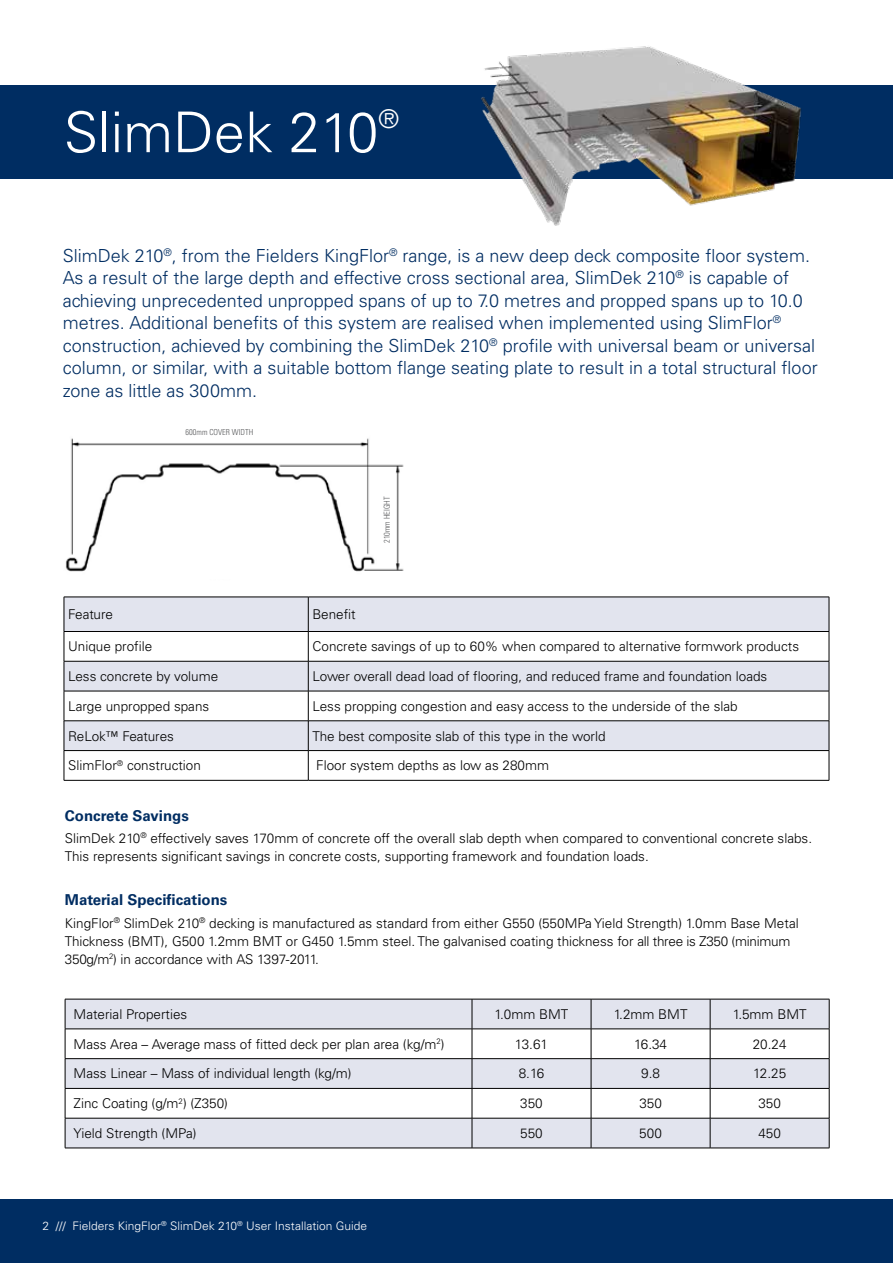
<style>
.page{position:relative;width:893px;height:1263px;background:#fff}
.page>*{position:absolute;margin:0;border:0;box-sizing:border-box;transform-origin:0 0}
.t1{font:300 56.25px "Univers LT Std";color:#fff}
.t2{font:300 18px/22.5px "Univers LT Std";color:#002d62}
.t3{font:700 15px "Univers LT Std";color:#002d62}
.t4{font:300 13.5px/18px "Univers LT Std";color:#000}
.t5{font:300 11.7px "Univers LT Std";color:#fff}
.t6{font:300 condensed 8.25px "Univers LT Std";color:#58595b}
</style>
<div class="page">
<div style="left:0;top:1199px;width:893px;height:64px;background:#002d62"></div>
<div style="left:309px;top:598px;width:520px;height:33px;background:#e2e4ee"></div>
<svg style="left:309px;top:632px;width:520px;height:148px"></svg>
<hr style="left:308px;top:597px;width:521px;height:1px;background:#000">
<hr style="left:829px;top:597px;width:1px;height:34px;background:#000">
<hr style="left:308px;top:631px;width:521px;height:1px;background:#000">
<svg style="left:829px;top:632px;width:1px;height:29px"></svg>
<hr style="left:308px;top:661px;width:521px;height:1px;background:#000">
<hr style="left:829px;top:661px;width:1px;height:30px;background:#000">
<hr style="left:308px;top:691px;width:521px;height:1px;background:#000">
<hr style="left:829px;top:691px;width:1px;height:30px;background:#000">
<hr style="left:308px;top:720px;width:521px;height:1px;background:#000">
<hr style="left:308px;top:750px;width:521px;height:1px;background:#000">
<svg style="left:64px;top:597px;width:245px;height:183px"></svg>
<svg style="left:829px;top:721px;width:1px;height:59px"></svg>
<hr style="left:64px;top:780px;width:244px;height:1px;background:#000">
<hr style="left:308px;top:780px;width:521px;height:1px;background:#000">
<img style="left:65px;top:438px;width:339px;height:134px">
<div style="left:166px;top:429px;width:106px;height:11px;background:#fff"></div>
<div style="left:147px;top:556px;width:144px;height:22px;background:#fff"></div>
<div style="left:384px;top:480px;width:10px;height:79px;background:#fff"></div>
<svg style="left:65px;top:1000px;width:765px;height:148px"></svg>
<hr style="left:65px;top:1088px;width:407px;height:1px;background:#000">
<hr style="left:65px;top:1088px;width:1px;height:30px;background:#000">
<hr style="left:472px;top:1088px;width:119px;height:1px;background:#000">
<hr style="left:472px;top:1088px;width:1px;height:30px;background:#000">
<hr style="left:591px;top:1088px;width:119px;height:1px;background:#000">
<hr style="left:591px;top:1088px;width:1px;height:30px;background:#000">
<hr style="left:710px;top:1088px;width:119px;height:1px;background:#000">
<hr style="left:710px;top:1088px;width:1px;height:30px;background:#000">
<hr style="left:829px;top:1088px;width:1px;height:30px;background:#000">
<hr style="left:65px;top:1118px;width:407px;height:1px;background:#000">
<hr style="left:65px;top:1118px;width:1px;height:30px;background:#000">
<hr style="left:472px;top:1118px;width:119px;height:1px;background:#000">
<hr style="left:472px;top:1118px;width:1px;height:30px;background:#000">
<hr style="left:591px;top:1118px;width:119px;height:1px;background:#000">
<hr style="left:591px;top:1118px;width:1px;height:30px;background:#000">
<hr style="left:710px;top:1118px;width:119px;height:1px;background:#000">
<hr style="left:710px;top:1118px;width:1px;height:30px;background:#000">
<hr style="left:829px;top:1118px;width:1px;height:30px;background:#000">
<hr style="left:65px;top:1148px;width:407px;height:1px;background:#000">
<hr style="left:472px;top:1148px;width:119px;height:1px;background:#000">
<hr style="left:591px;top:1148px;width:119px;height:1px;background:#000">
<hr style="left:710px;top:1148px;width:119px;height:1px;background:#000">
<hr style="left:65px;top:999px;width:407px;height:1px;background:#000">
<hr style="left:65px;top:999px;width:1px;height:30px;background:#000">
<hr style="left:472px;top:999px;width:119px;height:1px;background:#000">
<hr style="left:472px;top:999px;width:1px;height:30px;background:#000">
<hr style="left:591px;top:999px;width:119px;height:1px;background:#000">
<hr style="left:591px;top:999px;width:1px;height:30px;background:#000">
<hr style="left:710px;top:999px;width:119px;height:1px;background:#000">
<hr style="left:710px;top:999px;width:1px;height:30px;background:#000">
<hr style="left:829px;top:999px;width:1px;height:30px;background:#000">
<hr style="left:65px;top:1029px;width:407px;height:1px;background:#000">
<hr style="left:472px;top:1029px;width:119px;height:1px;background:#000">
<hr style="left:591px;top:1029px;width:119px;height:1px;background:#000">
<hr style="left:710px;top:1029px;width:119px;height:1px;background:#000">
<div style="left:0;top:85px;width:893px;height:94px;background:#002d62"></div>
<img style="left:481px;top:46px;width:321px;height:180px">
<h1 class="t1" style="left:64px;top:98px;width:337px">SlimDek 210<sup>®</sup></h1>
<p class="t2" style="left:63px;top:244px;width:756px">SlimDek 210<sup>®</sup>, from the Fielders KingFlor<sup>®</sup> range, is a new deep deck composite floor system.<br>As a result of the large depth and effective cross sectional area, SlimDek 210<sup>®</sup> is capable of achieving unprecedented unpropped spans of up to 7.0 metres and propped spans up to 10.0 metres. Additional benefits of this system are realised when implemented using SlimFlor<sup>® </sup>construction, achieved by combining the SlimDek 210<sup>®</sup> profile with universal beam or universal column, or similar, with a suitable bottom flange seating plate to result in a total structural floor zone as little as 300mm.</p>
<p class="t6" style="left:186px;top:427px;width:69px">600mm COVER WIDTH</p>
<p class="t6" style="left:382px;top:543px;width:48px;rotate:-90deg">210mm HEIGHT</p>
<p class="t4" style="left:68px;top:605px;width:46px">Feature</p>
<p class="t4" style="left:313px;top:605px;width:45px">Benefit</p>
<p class="t4" style="left:68px;top:637px;width:86px">Unique profile</p>
<p class="t4" style="left:313px;top:637px;width:488px">Concrete savings of up to 60% when compared to alternative formwork products</p>
<p class="t4" style="left:68px;top:667px;width:151px">Less concrete by volume</p>
<p class="t4" style="left:313px;top:667px;width:456px">Lower overall dead load of flooring, and reduced frame and foundation loads</p>
<p class="t4" style="left:68px;top:697px;width:143px">Large unpropped spans</p>
<p class="t4" style="left:313px;top:697px;width:427px">Less propping congestion and easy access to the underside of the slab</p>
<p class="t4" style="left:68px;top:727px;width:107px">ReLok™ Features</p>
<p class="t4" style="left:313px;top:727px;width:295px">The best composite slab of this type in the world</p>
<p class="t4" style="left:68px;top:756px;width:134px">SlimFlor<sup>®</sup> construction</p>
<p class="t4" style="left:316px;top:756px;width:234px">Floor system depths as low as 280mm</p>
<p class="t3" style="left:65px;top:806px;width:125px">Concrete Savings</p>
<p class="t4" style="left:65px;top:829px;width:749px">SlimDek 210<sup>®</sup> effectively saves 170mm of concrete off the overall slab depth when compared to conventional concrete slabs.<br>This represents significant savings in concrete costs, supporting framework and foundation loads.</p>
<p class="t3" style="left:65px;top:891px;width:164px">Material Specifications</p>
<p class="t4" style="left:65px;top:914px;width:735px">KingFlor<sup>®</sup> SlimDek 210<sup>®</sup> decking is manufactured as standard from either G550 (550MPa Yield Strength) 1.0mm Base Metal<br>Thickness (BMT), G500 1.2mm BMT or G450 1.5mm steel. The galvanised coating thickness for all three is Z350 (minimum<br>350g/m<sup>2</sup>) in accordance with AS 1397-2011.</p>
<p class="t4" style="left:74px;top:1005px;width:115px">Material Properties</p>
<p class="t4" style="left:495px;top:1005px;width:75px">1.0mm BMT</p>
<p class="t4" style="left:614px;top:1005px;width:75px">1.2mm BMT</p>
<p class="t4" style="left:733px;top:1005px;width:75px">1.5mm BMT</p>
<p class="t4" style="left:74px;top:1035px;width:372px">Mass Area – Average mass of fitted deck per plan area (kg/m<sup>2</sup>)</p>
<p class="t4" style="left:515px;top:1035px;width:35px">13.61</p>
<p class="t4" style="left:634px;top:1035px;width:35px">16.34</p>
<p class="t4" style="left:753px;top:1035px;width:35px">20.24</p>
<p class="t4" style="left:74px;top:1065px;width:280px">Mass Linear – Mass of individual length (kg/m)</p>
<p class="t4" style="left:519px;top:1065px;width:27px">8.16</p>
<p class="t4" style="left:641px;top:1065px;width:20px">9.8</p>
<p class="t4" style="left:753px;top:1065px;width:35px">12.25</p>
<p class="t4" style="left:74px;top:1094px;width:156px">Zinc Coating (g/m<sup>2</sup>) (Z350)</p>
<p class="t4" style="left:520px;top:1094px;width:24px">350</p>
<p class="t4" style="left:639px;top:1094px;width:24px">350</p>
<p class="t4" style="left:758px;top:1094px;width:24px">350</p>
<p class="t4" style="left:74px;top:1124px;width:124px">Yield Strength (MPa)</p>
<p class="t4" style="left:520px;top:1124px;width:24px">550</p>
<p class="t4" style="left:639px;top:1124px;width:24px">500</p>
<p class="t4" style="left:758px;top:1124px;width:24px">450</p>
<p class="t5" style="left:43px;top:1219px;width:326px">2 /// Fielders KingFlor<sup>®</sup> SlimDek 210<sup>®</sup> User Installation Guide</p>
</div>
